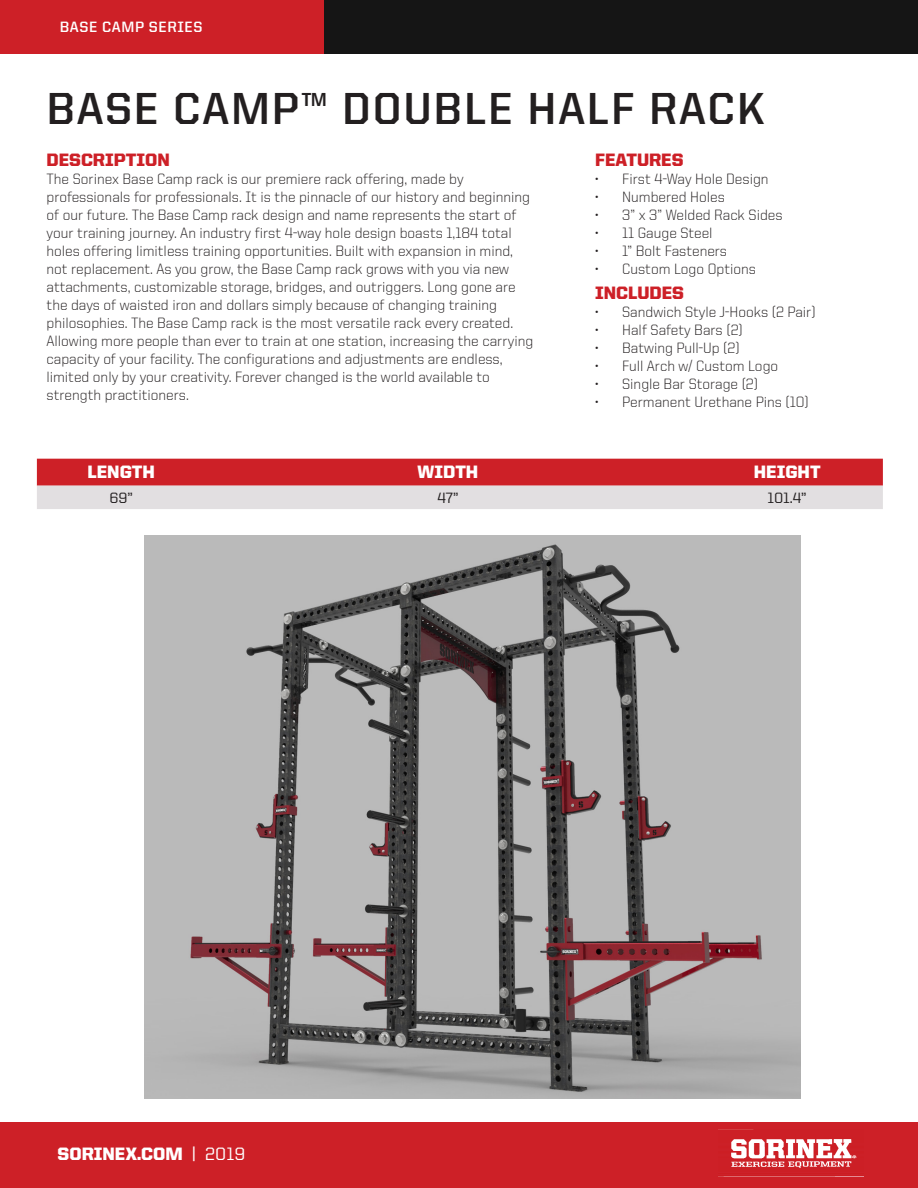
<style>
.page{position:relative;width:918px;height:1188px;background:#fff}
.page>*{position:absolute;margin:0;border:0;box-sizing:border-box;transform-origin:0 0}
.Story_Title{font:700 45px "United Sans Reg";letter-spacing:.04em;color:#231f20}
.t1{font:900 18px "United Sans Reg";color:#fff}
.t2{font:900 18px "United Sans Reg";color:#cd2027}
.t3{font:300 15px "United Sans Reg";color:#231f20}
.Page_Number_Title{font:700 15px "United Sans Reg";letter-spacing:.04em;color:#fff}
.t4{font:500 15px "United Sans Reg";color:#231f20}
.s1{font-weight:500}
</style>
<div class="page">
<div style="left:0;top:1122px;width:918px;height:66px;background:#cd2027"></div>
<img style="left:731px;top:1139px;width:126px;height:29px">
<div style="left:0;top:0;width:362px;height:54px;background:#cd2027"></div>
<div style="left:324px;top:0;width:594px;height:54px;background:#151515"></div>
<svg style="left:37px;top:459px;width:846px;height:50px;background:#d6797e"></svg>
<img style="left:144px;top:536px;width:657px;height:563px">
<p class="Page_Number_Title" style="left:60px;top:18px;width:144px">BASE CAMP SERIES</p>
<p class="Story_Title" style="left:46px;top:84px;width:720px">BASE CAMP™ DOUBLE HALF RACK</p>
<p class="t2" style="left:46px;top:149px;width:125px">DESCRIPTION</p>
<p class="t3" style="left:46px;top:171px;width:419px">The Sorinex Base Camp rack is our premiere rack offering, made by</p>
<p class="t3" style="left:46px;top:189px;width:485px">professionals for professionals. It is the pinnacle of our history and beginning</p>
<p class="t3" style="left:46px;top:207px;width:471px">of our future. The Base Camp rack design and name represents the start of</p>
<p class="t3" style="left:46px;top:225px;width:467px">your training journey. An industry first 4-way hole design boasts 1,184 total</p>
<p class="t3" style="left:46px;top:243px;width:468px">holes offering limitless training opportunities. Built with expansion in mind,</p>
<p class="t3" style="left:46px;top:261px;width:464px">not replacement. As you grow, the Base Camp rack grows with you via new</p>
<p class="t3" style="left:46px;top:279px;width:471px">attachments, customizable storage, bridges, and outriggers. Long gone are</p>
<p class="t3" style="left:46px;top:297px;width:452px">the days of waisted iron and dollars simply because of changing training</p>
<p class="t3" style="left:46px;top:315px;width:468px">philosophies. The Base Camp rack is the most versatile rack every created.</p>
<p class="t3" style="left:46px;top:333px;width:488px">Allowing more people than ever to train at one station, increasing the carrying</p>
<p class="t3" style="left:46px;top:351px;width:458px">capacity of your facility. The configurations and adjustments are endless,</p>
<p class="t3" style="left:46px;top:369px;width:445px">limited only by your creativity. Forever changed is the world available to</p>
<p class="t3" style="left:46px;top:387px;width:144px">strength practitioners.</p>
<p class="t2" style="left:595px;top:149px;width:90px">FEATURES</p>
<p class="t3" style="left:595px;top:171px;width:175px">• First 4-Way Hole Design</p>
<p class="t3" style="left:595px;top:189px;width:131px">• Numbered Holes</p>
<p class="t3" style="left:595px;top:207px;width:189px">• 3” x 3” Welded Rack Sides</p>
<p class="t3" style="left:595px;top:225px;width:119px">• 11 Gauge Steel</p>
<p class="t3" style="left:595px;top:243px;width:133px">• 1” Bolt Fasteners</p>
<p class="t3" style="left:595px;top:261px;width:162px">• Custom Logo Options</p>
<p class="t2" style="left:595px;top:283px;width:90px">INCLUDES</p>
<p class="t3" style="left:595px;top:304px;width:222px">• Sandwich Style J-Hooks (2 Pair)</p>
<p class="t3" style="left:595px;top:322px;width:149px">• Half Safety Bars (2)</p>
<p class="t3" style="left:595px;top:340px;width:146px">• Batwing Pull-Up (2)</p>
<p class="t3" style="left:595px;top:358px;width:185px">• Full Arch w/ Custom Logo</p>
<p class="t3" style="left:595px;top:376px;width:164px">• Single Bar Storage (2)</p>
<p class="t3" style="left:595px;top:394px;width:215px">• Permanent Urethane Pins (10)</p>
<p class="t1" style="left:88px;top:462px;width:69px">LENGTH</p>
<p class="t1" style="left:418px;top:462px;width:62px">WIDTH</p>
<p class="t1" style="left:754px;top:462px;width:68px">HEIGHT</p>
<p class="t4" style="left:109px;top:490px;width:25px">69”</p>
<p class="t4" style="left:437px;top:490px;width:23px">47”</p>
<p class="t4" style="left:767px;top:490px;width:41px">101.4”</p>
<p class="t1" style="left:58px;top:1144px;width:189px">SORINEX.COM <span class="s1">| 2019</span></p>
</div>
